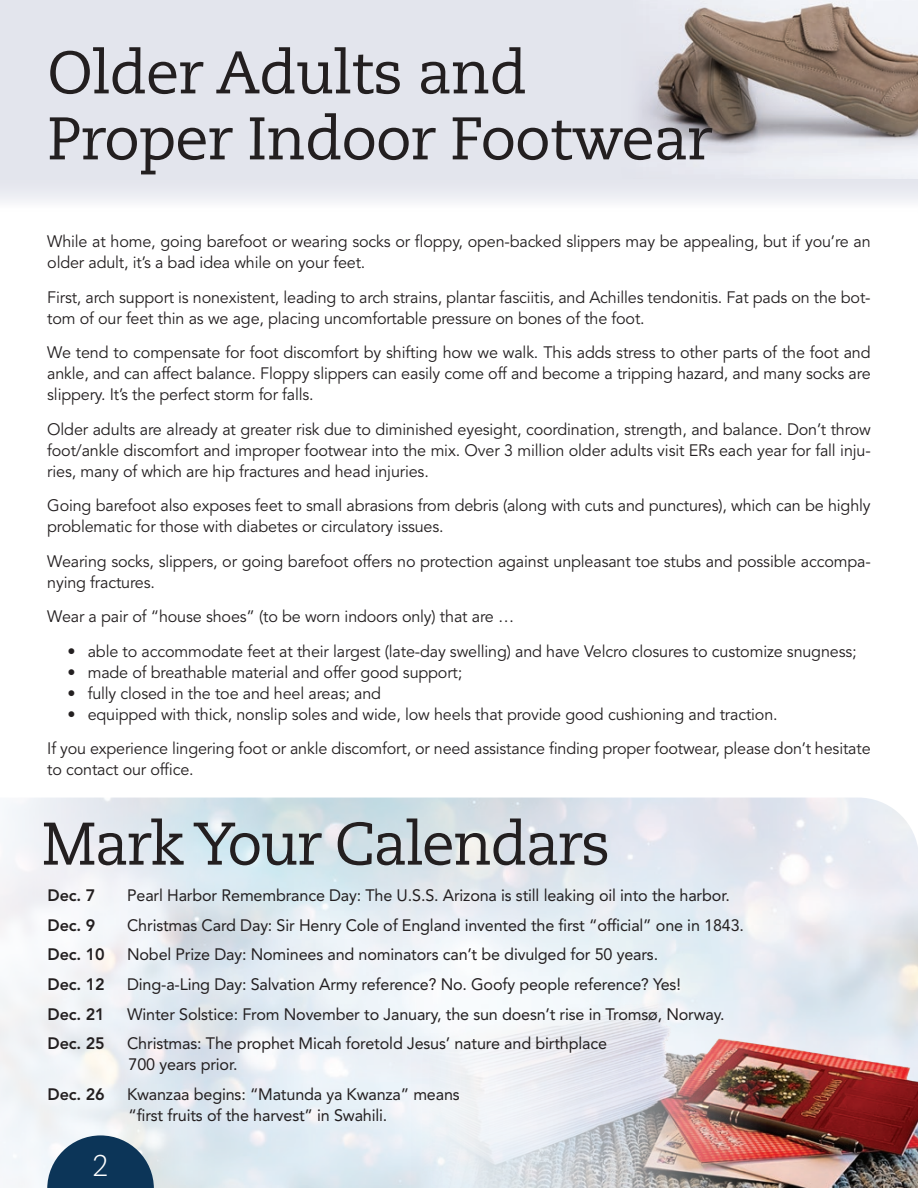
<style>
.page{position:relative;width:918px;height:1188px;background:#fff}
.page>*{position:absolute;margin:0;border:0;box-sizing:border-box;transform-origin:0 0}
.t1{font:60px/66px "Caecilia LT Std";letter-spacing:-.02em;color:#231f20}
.t2{font:300 30px "Caecilia LT Std";color:#fff}
.t3{font:16.5px/21px "Avenir LT Std";letter-spacing:-.01em;color:#231f20}
.t4{font:16.5px/21px "Avenir LT Std";letter-spacing:-.01em;color:#231f20}
.t5{font:800 16.5px "Avenir LT Std";letter-spacing:-.01em;color:#231f20}
</style>
<div class="page">
<div style="left:0;top:0;width:918px;height:212px;background:#e3e5ed"></div>
<img style="left:639px;top:0;width:278px;height:174px">
<img style="left:917px;top:0;width:1px;height:174px">
<svg style="left:47px;top:1135px;width:107px;height:53px;background:#3f5f7b"></svg>
<div style="left:0;top:174px;width:918px;height:61px;background:linear-gradient(to bottom,#e2e4ec,#fff)"></div>
<img style="left:386px;top:842px;width:532px;height:346px">
<h1 class="t1" style="left:47px;top:41px;width:667px">Older Adults and<br>Proper Indoor Footwear</h1>
<p class="t3" style="left:47px;top:231px;width:825px">While at home, going barefoot or wearing socks or floppy, open-backed slippers may be appealing, but if you’re an older adult, it’s a bad idea while on your feet.</p>
<p class="t3" style="left:47px;top:287px;width:825px">First, arch support is nonexistent, leading to arch strains, plantar fasciitis, and Achilles tendonitis. Fat pads on the bot&shy;tom of our feet thin as we age, placing uncomfortable pressure on bones of the foot.</p>
<p class="t3" style="left:47px;top:342px;width:825px;text-align:justify">We tend to compensate for foot discomfort by shifting how we walk. This adds stress to other parts of the foot and ankle, and can affect balance. Floppy slippers can easily come off and become a tripping hazard, and many socks are slippery. It’s the perfect storm for falls.</p>
<p class="t3" style="left:47px;top:419px;width:825px;text-align:justify">Older adults are already at greater risk due to diminished eyesight, coordination, strength, and balance. Don’t throw foot/ankle discomfort and improper footwear into the mix. Over 3 million older adults visit ERs each year for fall inju&shy;ries, many of which are hip fractures and head injuries.</p>
<p class="t3" style="left:47px;top:495px;width:825px">Going barefoot also exposes feet to small abrasions from debris (along with cuts and punctures), which can be highly problematic for those with diabetes or circulatory issues.</p>
<p class="t3" style="left:47px;top:551px;width:825px">Wearing socks, slippers, or going barefoot offers no protection against unpleasant toe stubs and possible accompa&shy;nying fractures.</p>
<p class="t3" style="left:47px;top:606px;width:469px">Wear a pair of “house shoes” (to be worn indoors only) that are …</p>
<p class="t3" style="left:67px;top:641px;width:791px">• able to accommodate feet at their largest (late-day swelling) and have Velcro closures to customize snugness;</p>
<p class="t3" style="left:67px;top:662px;width:396px">• made of breathable material and offer good support;</p>
<p class="t3" style="left:67px;top:683px;width:315px">• fully closed in the toe and heel areas; and</p>
<p class="t3" style="left:47px;top:697px;width:825px;line-height:34.5px;text-indent:20px">• equipped with thick, nonslip soles and wide, low heels that provide good cushioning and traction.<br>If you experience lingering foot or ankle discomfort, or need assistance finding proper footwear, please don’t hesitate</p>
<p class="t3" style="left:47px;top:759px;width:148px">to contact our office.</p>
<h1 class="t1" style="left:42px;top:812px;width:570px">Mark Your Calendars</h1>
<p class="t5" style="left:48px;top:886px;width:49px">Dec. 7</p>
<p class="t4" style="left:127px;top:885px;width:604px">Pearl Harbor Remembrance Day: The U.S.S. Arizona is still leaking oil into the harbor.</p>
<p class="t5" style="left:48px;top:915px;width:49px">Dec. 9</p>
<p class="t4" style="left:127px;top:915px;width:618px">Christmas Card Day: Sir Henry Cole of England invented the first “official” one in 1843.</p>
<p class="t5" style="left:48px;top:945px;width:59px">Dec. 10</p>
<p class="t4" style="left:127px;top:944px;width:533px">Nobel Prize Day: Nominees and nominators can’t be divulged for 50 years.</p>
<p class="t5" style="left:48px;top:974px;width:59px">Dec. 12</p>
<p class="t4" style="left:127px;top:974px;width:555px">Ding-a-Ling Day: Salvation Army reference? No. Goofy people reference? Yes!</p>
<p class="t5" style="left:48px;top:1004px;width:59px">Dec. 21</p>
<p class="t4" style="left:127px;top:1004px;width:599px">Winter Solstice: From November to January, the sun doesn’t rise in Tromsø, Norway.</p>
<p class="t5" style="left:48px;top:1034px;width:59px">Dec. 25</p>
<p class="t4" style="left:127px;top:1033px;width:481px">Christmas: The prophet Micah foretold Jesus’ nature and birthplace<br>700 years prior.</p>
<p class="t5" style="left:48px;top:1084px;width:59px">Dec. 26</p>
<p class="t4" style="left:127px;top:1084px;width:334px">Kwanzaa begins: “Matunda ya Kwanza” means “first fruits of the harvest” in Swahili.</p>
<h2 class="t2" style="left:92px;top:1149px;width:18px">2</h2>
</div>
